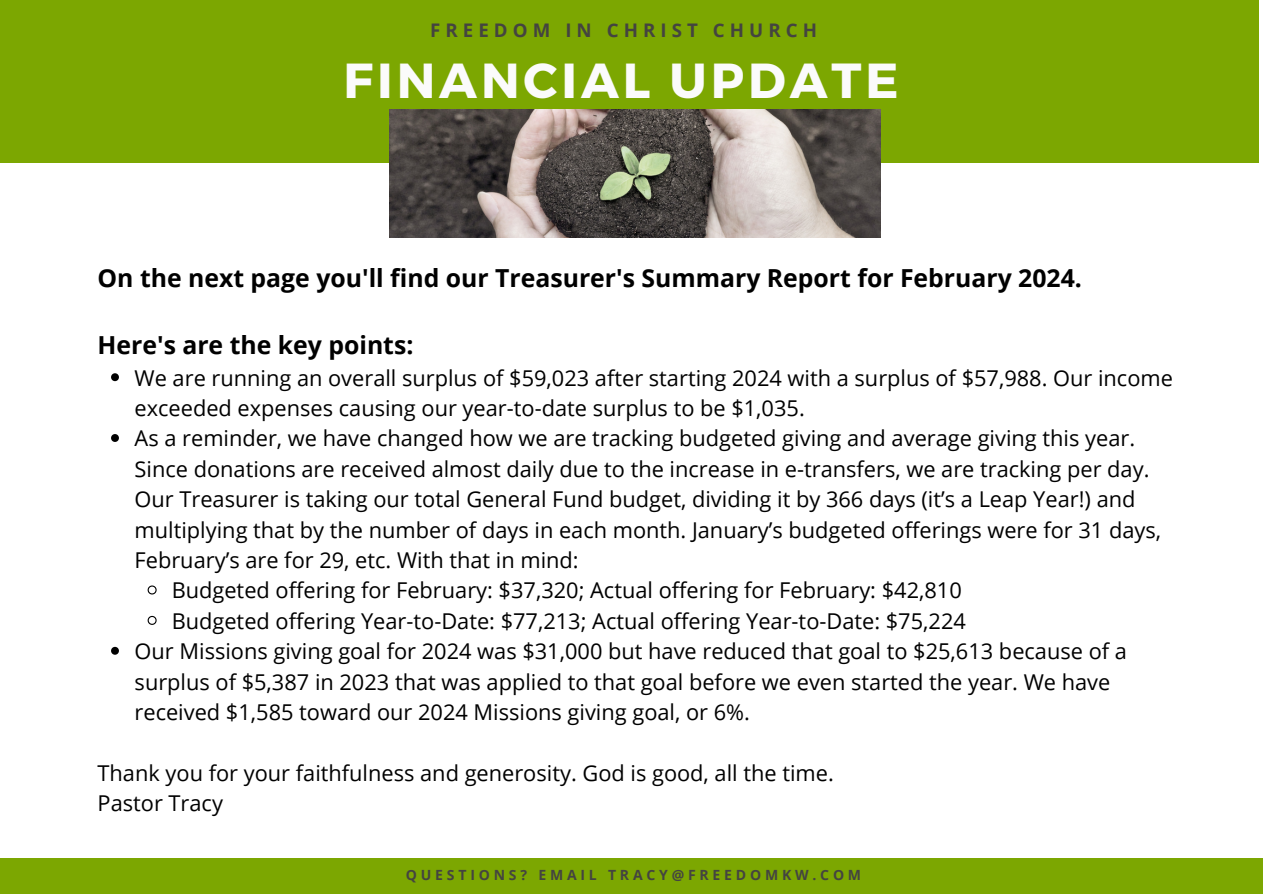
<style>
.page{position:relative;width:1263px;height:894px;background:#fff}
.page>*{position:absolute;margin:0;border:0;box-sizing:border-box;transform-origin:0 0}
.t1{font:700 49.2px "Montserrat";letter-spacing:.08em;color:#fbfbfb}
.t2{font:700 24.75px "Open Sans";color:#000}
.t3{font:21.75px/30.3px "Open Sans";color:#000}
.t4{font:700 18.75px "Open Sans";letter-spacing:.27em;color:#444440}
.t5{font:700 14.1px "Open Sans";letter-spacing:.27em;color:#444440}
</style>
<div class="page">
<div style="left:0;top:0;width:1259px;height:162px;background:#7ca701"></div>
<img style="left:389px;top:110px;width:492px;height:127px">
<div style="left:0;top:858px;width:1000px;height:35px;background:#7ca701"></div>
<svg style="left:111px;top:373px;width:8px;height:8px"></svg>
<svg style="left:111px;top:434px;width:8px;height:8px"></svg>
<svg style="left:147px;top:585px;width:10px;height:10px"></svg>
<svg style="left:147px;top:615px;width:10px;height:10px"></svg>
<svg style="left:111px;top:646px;width:8px;height:8px"></svg>
<div style="left:483px;top:858px;width:780px;height:35px;background:#7ca701"></div>
<p class="t4" style="left:430px;top:17px;width:389px">FREEDOM IN CHRIST CHURCH</p>
<p class="t1" style="left:343px;top:48px;width:557px">FINANCIAL UPDATE</p>
<p class="t2" style="left:98px;top:260px;width:986px">On the next page you'll find our Treasurer's Summary Report for February 2024.</p>
<h2 class="t2" style="left:98px;top:327px;width:317px">Here's are the key points:</h2>
<h1 class="t3" style="left:135px;top:362px;width:1040px">We are running an overall surplus of $59,023 after starting 2024 with a surplus of $57,988. Our income exceeded expenses causing our year-to-date surplus to be $1,035.</h1>
<h3 class="t3" style="left:135px;top:422px;width:1028px">As a reminder, we have changed how we are tracking budgeted giving and average giving this year.<br>Since donations are received almost daily due to the increase in e-transfers, we are tracking per day.<br>Our Treasurer is taking our total General Fund budget, dividing it by 366 days (it’s a Leap Year!) and multiplying that by the number of days in each month. January’s budgeted offerings were for 31 days, February’s are for 29, etc. With that in mind:</h3>
<h3 class="t3" style="left:172px;top:574px;width:792px">Budgeted offering for February: $37,320; Actual offering for February: $42,810</h3>
<p class="t3" style="left:172px;top:605px;width:796px">Budgeted offering Year-to-Date: $77,213; Actual offering Year-to-Date: $75,224</p>
<p class="t3" style="left:135px;top:635px;width:994px">Our Missions giving goal for 2024 was $31,000 but have reduced that goal to $25,613 because of a surplus of $5,387 in 2023 that was applied to that goal before we even started the year. We have received $1,585 toward our 2024 Missions giving goal, or 6%.</p>
<p class="t3" style="left:98px;top:757px;width:738px">Thank you for your faithfulness and generosity. God is good, all the time.<br>Pastor Tracy</p>
<h4 class="t5" style="left:406px;top:864px;width:457px">QUESTIONS? EMAIL TRACY@FREEDOMKW.COM</h4>
</div>
